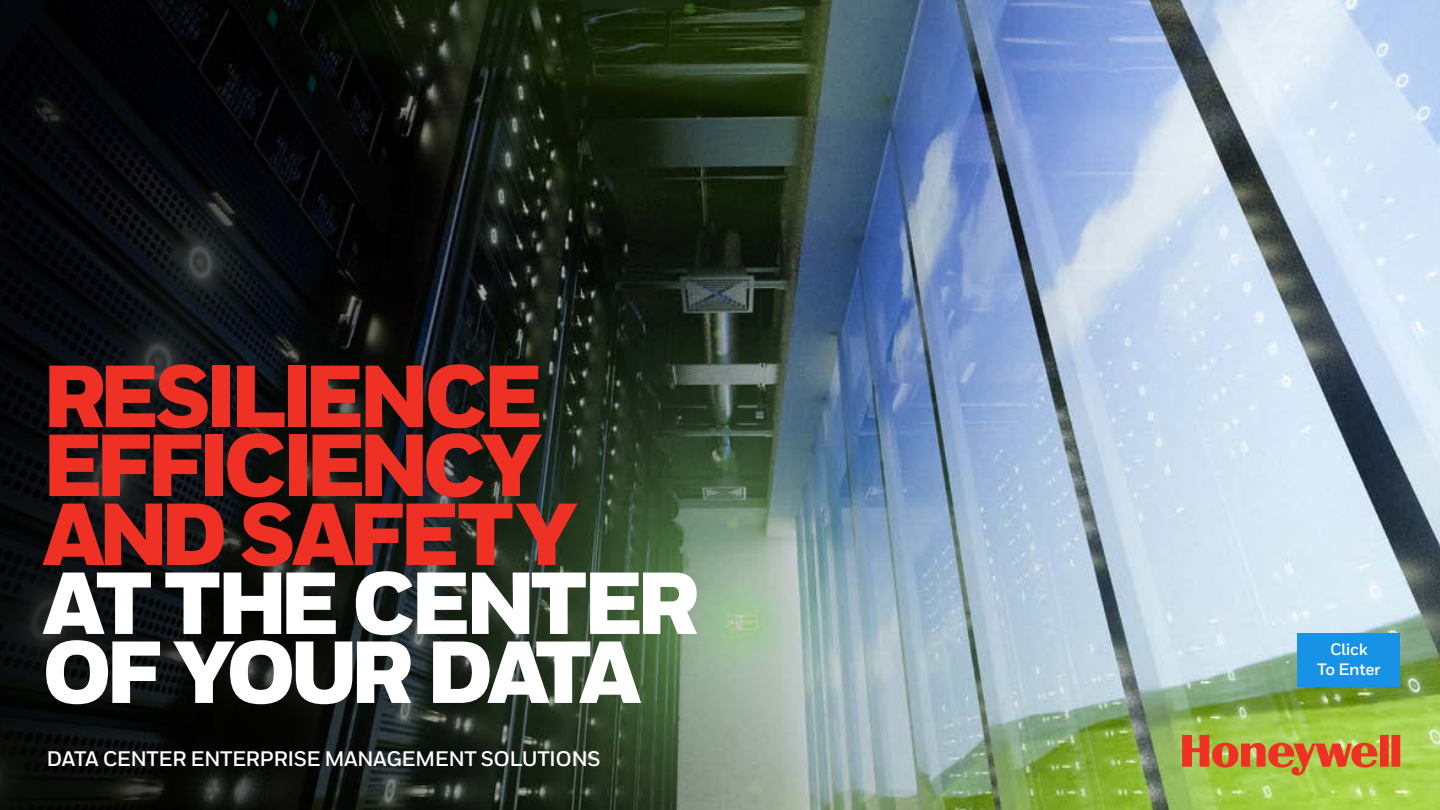
<style>
.page{position:relative;width:1440px;height:810px;background:#fff}
.page>*{position:absolute;margin:0;border:0;box-sizing:border-box;transform-origin:0 0}
.t1{font:900 87.75px/69px "Honeywell Sans";letter-spacing:-.07em;color:#ee3124}
.t2{font:900 87.75px/69px "Honeywell Sans";letter-spacing:-.08em;color:#fff}
.t3{font:700 21px "Honeywell Sans";letter-spacing:-.025em;color:#fff}
.t4{font:700 16.5px/19.8px "Honeywell Sans";letter-spacing:-.02em;color:#fff;text-align:center}
</style>
<div class="page">
<img style="left:936px;top:0;width:504px;height:810px">
<img style="left:0;top:0;width:936px;height:810px">
<svg style="left:1182px;top:735px;width:218px;height:41px"></svg>
<div style="left:1298px;top:633px;width:102px;height:54px;background:#1792e5"></div>
<h1 class="t1" style="left:42px;top:366px;width:538px">RESILIENCE<br>EFFICIENCY<br>AND SAFETY</h1>
<h1 class="t2" style="left:42px;top:573px;width:659px">AT THE CENTER<br>OF YOUR DATA</h1>
<p class="t3" style="left:46px;top:746px;width:556px">DATA CENTER ENTERPRISE MANAGEMENT SOLUTIONS</p>
<p class="t4" style="left:1317px;top:640px;width:65px">Click<br>To Enter</p>
</div>
